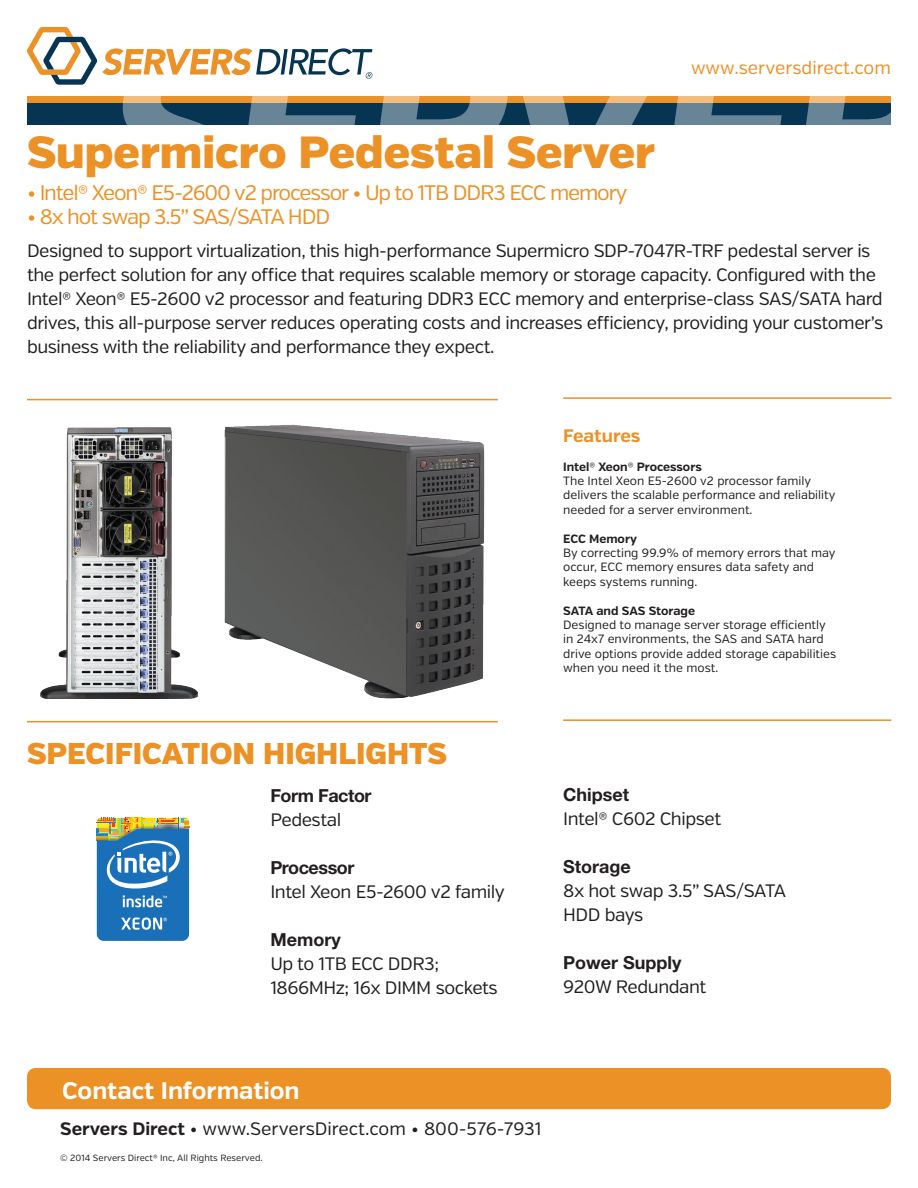
<style>
.page{position:relative;width:918px;height:1188px;background:#fff}
.page>*{position:absolute;margin:0;border:0;box-sizing:border-box;transform-origin:0 0}
.t1{font:900 45px "Verb";color:#ec9125}
.t2{font:900 30px "Verb";color:#ec9125}
.t3{font:700 24px "Verb";color:#fff}
.t4{font:21px "Verb";letter-spacing:-.055em;color:#ec9125}
.t5{font:18px/24px "Verb";letter-spacing:-.025em;color:#231f20}
.t6{font:18px "Verb";color:#231f20}
.t7{font:700 18px "Helvetica Neue LT Std";color:#231f20}
.t8{font:18px "Verb";color:#ec9125}
.t9{font:700 18px "Helvetica Neue LT Std";letter-spacing:-.025em;color:#231f20}
.t10{font:700 18px "Verb";color:#ec9125}
.t11{font:12px/14.4px "Verb";color:#231f20}
.t12{font:700 12px "Verb";color:#231f20}
.t13{font:9px "Verb";color:#231f20}
.s1{font-weight:700}
</style>
<div class="page">
<div style="left:27px;top:1068px;width:864px;height:41px;background:#ec9125;border-radius:9px"></div>
<svg style="left:97px;top:818px;width:92px;height:123px;background:#4c8ab5"></svg>
<svg style="left:27px;top:27px;width:864px;height:98px"></svg>
<img style="left:224px;top:424px;width:261px;height:275px">
<hr style="left:27px;top:399px;width:471px;height:1px;background:#ec9125">
<hr style="left:563px;top:397px;width:328px;height:2px;background:#ec9125">
<hr style="left:27px;top:721px;width:471px;height:1px;background:#ec9125">
<hr style="left:563px;top:719px;width:328px;height:2px;background:#ec9125">
<img style="left:40px;top:428px;width:157px;height:271px">
<p class="t8" style="left:691px;top:57px;width:202px">www.serversdirect.com</p>
<h1 class="t1" style="left:27px;top:125px;width:630px">Supermicro Pedestal Server</h1>
<p class="t4" style="left:27px;top:180px;width:602px">• Intel® Xeon® E5-2600 v2 processor • Up to 1TB DDR3 ECC memory</p>
<p class="t4" style="left:27px;top:204px;width:305px">• 8x hot swap 3.5” SAS/SATA HDD</p>
<p class="t5" style="left:27px;top:239px;width:858px">Designed to support virtualization, this high-performance Supermicro SDP-7047R-TRF pedestal server is the perfect solution for any office that requires scalable memory or storage capacity. Configured with the Intel® Xeon® E5-2600 v2 processor and featuring DDR3 ECC memory and enterprise-class SAS/SATA hard drives, this all-purpose server reduces operating costs and increases efficiency, providing your customer’s business with the reliability and performance they expect.</p>
<h2 class="t2" style="left:27px;top:735px;width:422px">SPECIFICATION HIGHLIGHTS</h2>
<p class="t9" style="left:270px;top:785px;width:103px">Form Factor</p>
<p class="t5" style="left:270px;top:808px;width:72px">Pedestal</p>
<p class="t9" style="left:270px;top:857px;width:86px">Processor</p>
<p class="t5" style="left:270px;top:880px;width:236px">Intel Xeon E5-2600 v2 family</p>
<p class="t7" style="left:270px;top:929px;width:72px">Memory</p>
<p class="t5" style="left:270px;top:952px;width:229px">Up to 1TB ECC DDR3;<br>1866MHz; 16x DIMM sockets</p>
<p class="t10" style="left:563px;top:425px;width:79px">Features</p>
<p class="t12" style="left:563px;top:459px;width:140px">Intel® Xeon® Processors</p>
<p class="t11" style="left:563px;top:474px;width:274px">The Intel Xeon E5-2600 v2 processor family delivers the scalable performance and reliability needed for a server environment.</p>
<p class="t12" style="left:563px;top:531px;width:75px">ECC Memory</p>
<p class="t11" style="left:563px;top:546px;width:274px">By correcting 99.9% of memory errors that may occur, ECC memory ensures data safety and keeps systems running.</p>
<p class="t12" style="left:563px;top:603px;width:133px">SATA and SAS Storage</p>
<p class="t11" style="left:563px;top:618px;width:274px">Designed to manage server storage efficiently in 24x7 environments, the SAS and SATA hard drive options provide added storage capabilities when you need it the most.</p>
<p class="t7" style="left:563px;top:783px;width:67px">Chipset</p>
<p class="t5" style="left:563px;top:807px;width:160px">Intel® C602 Chipset</p>
<p class="t7" style="left:563px;top:855px;width:69px">Storage</p>
<p class="t5" style="left:563px;top:879px;width:225px">8x hot swap 3.5” SAS/SATA<br>HDD bays</p>
<p class="t7" style="left:563px;top:951px;width:120px">Power Supply</p>
<p class="t5" style="left:563px;top:975px;width:145px">920W Redundant</p>
<h3 class="t3" style="left:62px;top:1076px;width:239px">Contact Information</h3>
<p class="t6" style="left:60px;top:1118px;width:483px"><span class="s1">Servers Direct</span> • www.ServersDirect.com • 800-576-7931</p>
<p class="t13" style="left:60px;top:1152px;width:204px">© 2014 Servers Direct® Inc, All Rights Reserved.</p>
</div>
